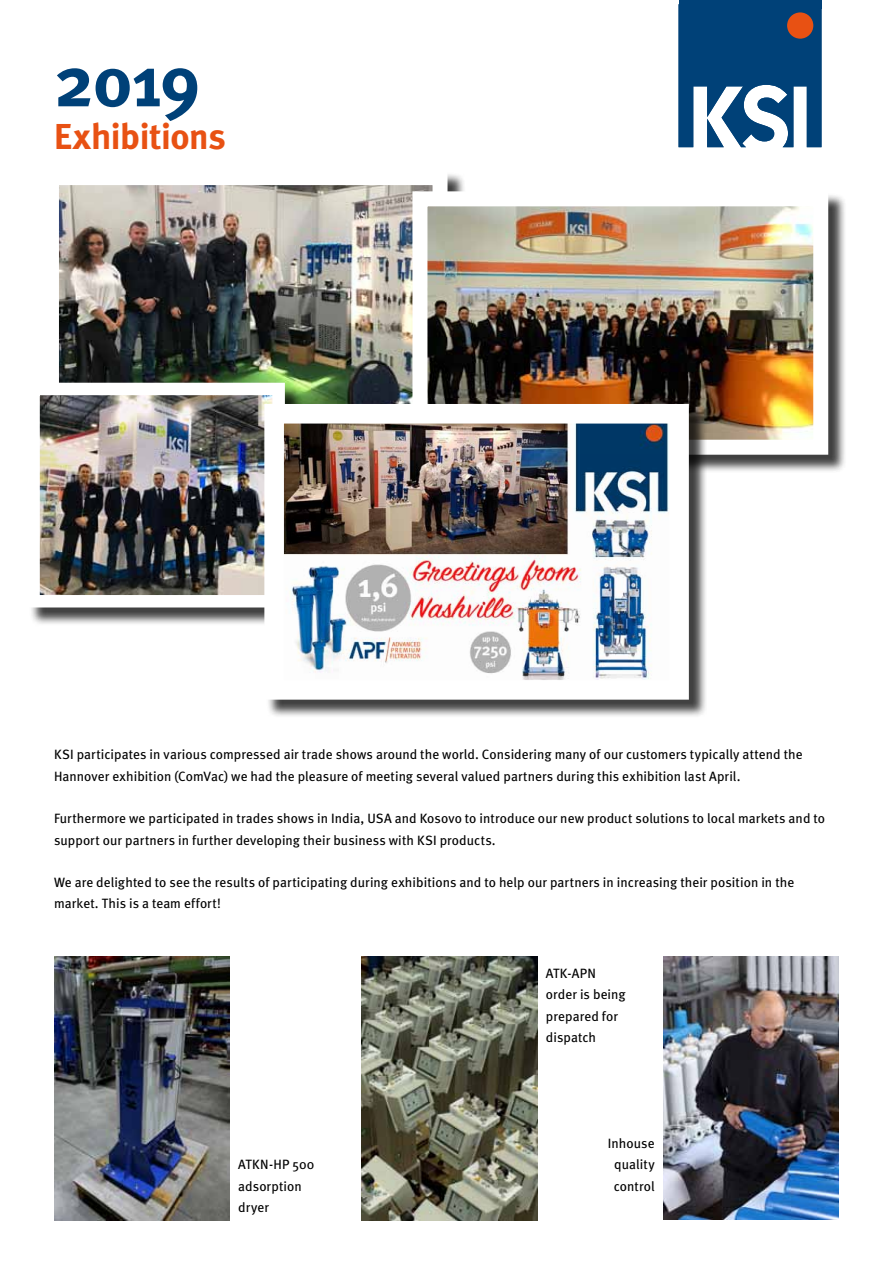
<style>
.page{position:relative;width:893px;height:1263px;background:#fff}
.page>*{position:absolute;margin:0;border:0;box-sizing:border-box;transform-origin:0 0}
.t1{font:700 72px "Meta";color:#004178}
.t2{font:700 36px "Meta";letter-spacing:-.01em;color:#e85113}
.t3{font:13.5px/21.3px "Meta";letter-spacing:.005em;color:#000}
</style>
<div class="page">
<div style="left:679px;top:0;width:142px;height:9px;background:#004178"></div>
<svg style="left:679px;top:9px;width:142px;height:138px"></svg>
<div style="left:787px;top:12px;width:26px;height:27px;background:#e85113;border-radius:50%"></div>
<img style="left:60px;top:186px;width:371px;height:218px">
<div style="left:30px;top:385px;width:273px;height:241px;background:#000;opacity:.75"></div>
<img style="left:40px;top:396px;width:232px;height:198px">
<div style="left:415px;top:194px;width:432px;height:279px;background:#000;opacity:.75"></div>
<img style="left:428px;top:207px;width:384px;height:232px">
<img style="left:54px;top:957px;width:176px;height:263px">
<img style="left:663px;top:957px;width:176px;height:262px">
<div style="left:267px;top:406px;width:440px;height:312px;background:#000;opacity:.75"></div>
<img style="left:285px;top:425px;width:383px;height:254px">
<img style="left:362px;top:957px;width:175px;height:263px">
<h1 class="t1" style="left:54px;top:36px;width:148px">2019</h1>
<h2 class="t2" style="left:54px;top:114px;width:173px">Exhibitions</h2>
<p class="t3" style="left:54px;top:744px;width:750px">KSI participates in various compressed air trade shows around the world. Considering many of our customers typically attend the<br>Hannover exhibition (ComVac) we had the pleasure of meeting several valued partners during this exhibition last April.</p>
<p class="t3" style="left:54px;top:807px;width:773px">Furthermore we participated in trades shows in India, USA and Kosovo to introduce our new product solutions to local markets and to support our partners in further developing their business with KSI products.</p>
<p class="t3" style="left:54px;top:871px;width:742px">We are delighted to see the results of participating during exhibitions and to help our partners in increasing their position in the market. This is a team effort!</p>
<p class="t3" style="left:238px;top:1154px;width:78px">ATKN-HP 500 adsorption dryer</p>
<p class="t3" style="left:546px;top:962px;width:81px">ATK-APN order is being prepared for dispatch</p>
<p class="t3" style="left:608px;top:1132px;width:48px;text-align:center">Inhouse quality control</p>
</div>
